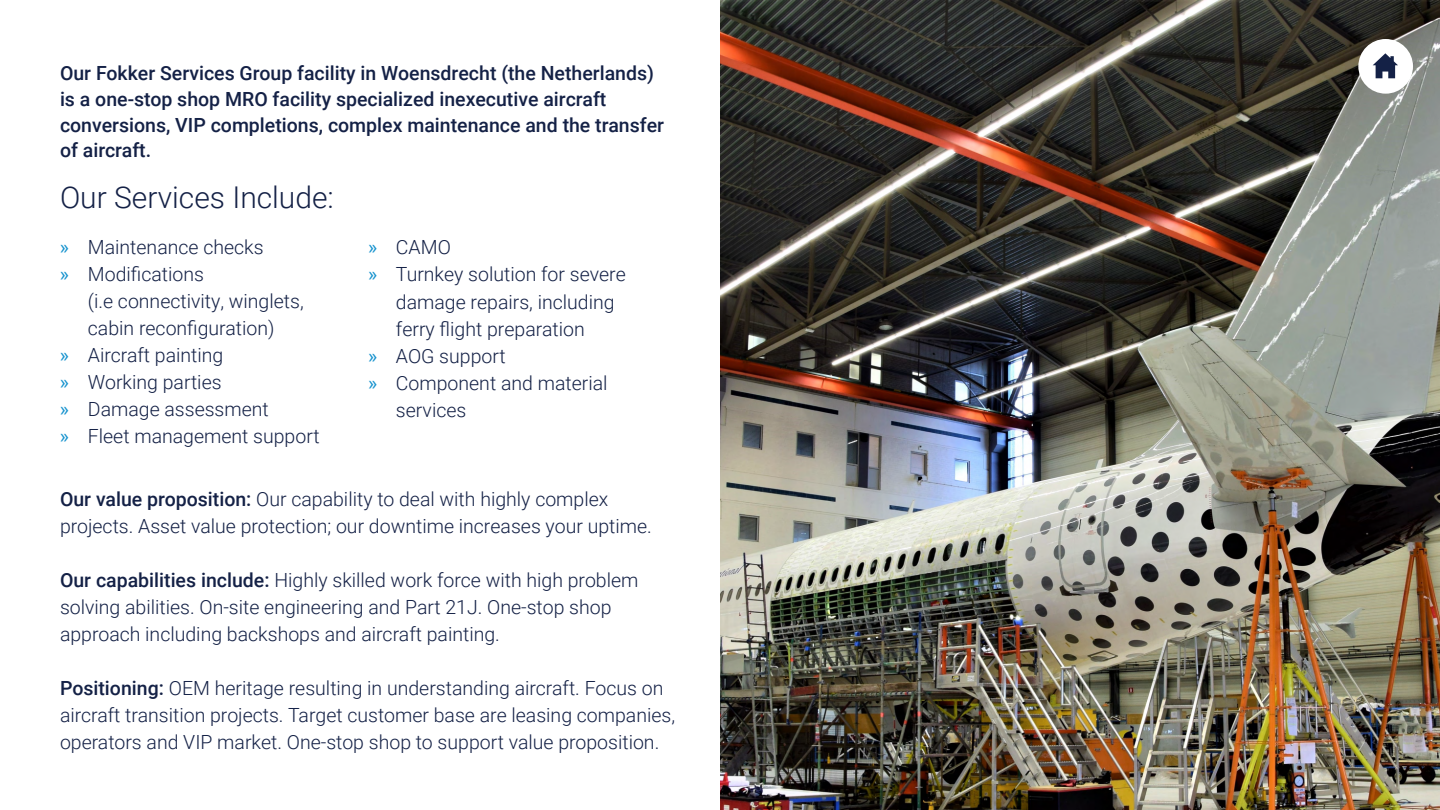
<style>
.page{position:relative;width:1440px;height:810px;background:#fff}
.page>*{position:absolute;margin:0;border:0;box-sizing:border-box;transform-origin:0 0}
.t1{font:300 30px "Roboto";color:#142146}
.t2{font:300 19.5px/27px "Roboto";color:#142146}
.t3{font:500 19.5px/25.6px "Roboto";color:#142146}
.s1{font-weight:400;color:#1592ce}
.s2{font-weight:500}
</style>
<div class="page">
<img style="left:720px;top:0;width:720px;height:810px">
<div style="left:1358px;top:39px;width:55px;height:55px;background:#fff;border-radius:50%"></div>
<svg style="left:1373px;top:53px;width:25px;height:25px"></svg>
<p class="t3" style="left:60px;top:60px;width:606px">Our Fokker Services Group facility in Woensdrecht (the Netherlands) is a one-stop shop MRO facility specialized inexecutive aircraft conversions, VIP completions, complex maintenance and the transfer of aircraft.</p>
<h1 class="t1" style="left:60px;top:177px;width:275px">Our Services Include:</h1>
<p class="t2" style="left:60px;top:233px;width:205px"><span class="s1">»</span> Maintenance checks <span class="s1">»</span> Modifications</p>
<p class="t2" style="left:88px;top:287px;width:217px">(i.e connectivity, winglets,</p>
<p class="t2" style="left:88px;top:314px;width:188px">cabin reconfiguration)</p>
<p class="t2" style="left:60px;top:341px;width:165px"><span class="s1">»</span> Aircraft painting</p>
<p class="t2" style="left:60px;top:368px;width:163px"><span class="s1">»</span> Working parties</p>
<p class="t2" style="left:60px;top:395px;width:210px"><span class="s1">»</span> Damage assessment</p>
<p class="t2" style="left:60px;top:422px;width:261px"><span class="s1">»</span> Fleet management support</p>
<p class="t2" style="left:368px;top:233px;width:84px"><span class="s1">»</span> CAMO</p>
<p class="t2" style="left:368px;top:260px;width:259px"><span class="s1">»</span> Turnkey solution for severe</p>
<p class="t2" style="left:396px;top:287px;width:220px">damage repairs, including</p>
<p class="t2" style="left:396px;top:314px;width:190px">ferry flight preparation</p>
<p class="t2" style="left:368px;top:341px;width:139px"><span class="s1">»</span> AOG support</p>
<p class="t2" style="left:368px;top:368px;width:241px"><span class="s1">»</span> Component and material</p>
<p class="t2" style="left:396px;top:395px;width:72px">services</p>
<p class="t2" style="left:60px;top:485px;width:593px"><span class="s2">Our value proposition:</span> Our capability to deal with highly complex projects. Asset value protection; our downtime increases your uptime.</p>
<p class="t2" style="left:60px;top:566px;width:580px"><span class="s2">Our capabilities include:</span> Highly skilled work force with high problem solving abilities. On-site engineering and Part 21J. One-stop shop approach including backshops and aircraft painting.</p>
<p class="t2" style="left:60px;top:674px;width:617px"><span class="s2">Positioning:</span> OEM heritage resulting in understanding aircraft. Focus on aircraft transition projects. Target customer base are leasing companies, operators and VIP market. One-stop shop to support value proposition.</p>
</div>
